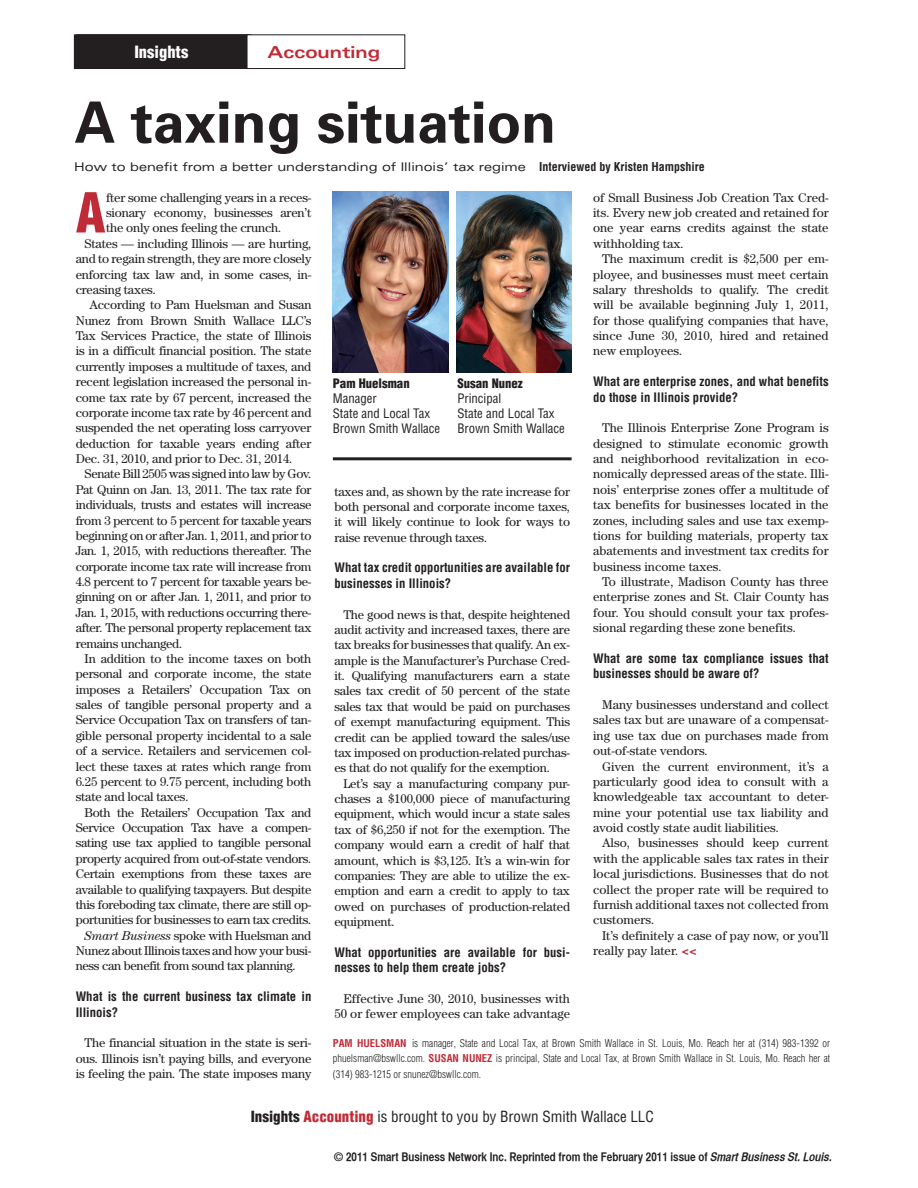
<style>
.page{position:relative;width:918px;height:1188px;background:#fff}
.page>*{position:absolute;margin:0;border:0;box-sizing:border-box;transform-origin:0 0}
.Headline{font:700 57px "Univers";letter-spacing:-.005em;color:#231f20}
.First_Paragraph{font:900 condensed 53.7px "Helvetica";color:#bf2b37}
.t1{font:900 condensed 16.5px "Helvetica";color:#fff}
.Topic{font:700 expanded 16.5px "Univers";color:#bf2b37}
.t2{font:condensed 15px "Helvetica";color:#231f20}
.Content{font:12.75px/15.3px "Century";letter-spacing:-.015em;color:#231f20;text-align:justify}
.Questions{font:700 condensed 12.75px/15.3px "Helvetica";color:#231f20}
.First_Paragraph-2{font:12.75px/15.3px "Century";letter-spacing:-.015em;color:#231f20;text-align:justify}
.Picture_-_Title__Com{font:condensed 12.75px "Helvetica";color:#231f20}
.Picture_-_Name{font:900 condensed 12.75px "Helvetica";color:#231f20}
.t3{font:12px "Helvetica CY Bold";color:#231f20}
.Drophead{font:expanded 12px "Univers";color:#231f20}
.Content-2{font:300 condensed 10.5px/15.3px "Helvetica";color:#231f20;text-align:justify}
.s1{font-family:"Helvetica";font-weight:700;font-stretch:condensed}
.s2{font-style:italic}
.s3{font-weight:700;color:#bf2b37}
.s4{font-weight:900}
.s5{font-weight:900;color:#bf2b37}
</style>
<div class="page">
<div style="left:74px;top:35px;width:174px;height:34px;background:#231f20"></div>
<div style="left:247px;top:35px;width:158px;height:34px;border:1px solid #231f20"></div>
<hr style="left:333px;top:457px;width:239px;height:3px;background:#231f20">
<img style="left:333px;top:192px;width:115px;height:181px">
<img style="left:456px;top:192px;width:116px;height:181px">
<p class="t1" style="left:137px;top:42px;width:56px">Insights</p>
<p class="t1" style="left:134px;top:42px;width:56px">Insights</p>
<p class="Topic" style="left:267px;top:43px;width:114px">Accounting</p>
<p class="Headline" style="left:74px;top:88px;width:483px">A taxing situation</p>
<p class="Drophead" style="left:74px;top:159px;width:632px">How to benefit from a better understanding of Illinois’ tax regime <span class="s1">Interviewed by Kristen Hampshire</span></p>
<p class="First_Paragraph" style="left:76px;top:179px;width:31px">A</p>
<p class="First_Paragraph-2" style="left:106px;top:190px;width:207px">fter some challenging years in a reces&shy;sionary economy, businesses aren’t the only ones feeling the crunch.</p>
<p class="Content" style="left:76px;top:236px;width:237px;text-indent:9px">States — including Illinois — are hurting, and to regain strength, they are more closely enforcing tax law and, in some cases, in&shy;creasing taxes.</p>
<p class="Content" style="left:76px;top:297px;width:237px;text-indent:14px">According to Pam Huelsman and Susan Nunez from Brown Smith Wallace LLC’s Tax Services Practice, the state of Illinois is in a difficult financial position. The state currently imposes a multitude of taxes, and recent legislation increased the personal in&shy;come tax rate by 67 percent, increased the corporate income tax rate by 46 percent and suspended the net operating loss carryover deduction for taxable years ending after Dec. 31, 2010, and prior to Dec. 31, 2014.</p>
<p class="Content" style="left:76px;top:466px;width:237px;text-indent:9px">Senate Bill 2505 was signed into law by Gov.<br>Pat Quinn on Jan. 13, 2011. The tax rate for individuals, trusts and estates will increase from 3 percent to 5 percent for taxable years beginning on or after Jan. 1, 2011, and prior to Jan. 1, 2015, with reductions thereafter. The corporate income tax rate will increase from 4.8 percent to 7 percent for taxable years be&shy;ginning on or after Jan. 1, 2011, and prior to Jan. 1, 2015, with reductions occurring there&shy;after. The personal property replacement tax remains unchanged.</p>
<p class="Content" style="left:76px;top:651px;width:237px;text-indent:9px">In addition to the income taxes on both personal and corporate income, the state imposes a Retailers’ Occupation Tax on sales of tangible personal property and a Service Occupation Tax on transfers of tan&shy;gible personal property incidental to a sale of a service. Retailers and servicemen col&shy;lect these taxes at rates which range from 6.25 percent to 9.75 percent, including both state and local taxes.</p>
<p class="Content" style="left:76px;top:805px;width:237px;text-indent:9px">Both the Retailers’ Occupation Tax and Service Occupation Tax have a compen&shy;sating use tax applied to tangible personal property acquired from out-of-state vendors.<br>Certain exemptions from these taxes are available to qualifying taxpayers. But despite this foreboding tax climate, there are still op&shy;portunities for businesses to earn tax credits.</p>
<p class="Content" style="left:76px;top:928px;width:237px;text-indent:9px"><span class="s2">Smart Business</span> spoke with Huelsman and Nunez about Illinois taxes and how your busi&shy;ness can benefit from sound tax planning.</p>
<p class="Questions" style="left:76px;top:989px;width:237px">What is the current business tax climate in<br>Illinois?</p>
<p class="Content" style="left:76px;top:1035px;width:237px;text-indent:9px">The financial situation in the state is seri&shy;ous. Illinois isn’t paying bills, and everyone is feeling the pain. The state imposes many</p>
<p class="Content" style="left:593px;top:190px;width:237px">of Small Business Job Creation Tax Cred&shy;its. Every new job created and retained for one year earns credits against the state withholding tax.</p>
<p class="Content" style="left:593px;top:251px;width:237px;text-indent:9px">The maximum credit is $2,500 per em&shy;ployee, and businesses must meet certain salary thresholds to qualify. The credit will be available beginning July 1, 2011, for those qualifying companies that have, since June 30, 2010, hired and retained new employees.</p>
<p class="Questions" style="left:593px;top:374px;width:237px">What are enterprise zones, and what benefits do those in Illinois provide?</p>
<p class="Content" style="left:593px;top:420px;width:237px;text-indent:9px">The Illinois Enterprise Zone Program is designed to stimulate economic growth and neighborhood revitalization in eco&shy;nomically depressed areas of the state. Illi&shy;nois’ enterprise zones offer a multitude of tax benefits for businesses located in the zones, including sales and use tax exemp&shy;tions for building materials, property tax abatements and investment tax credits for business income taxes.</p>
<p class="Content" style="left:593px;top:574px;width:237px;text-indent:9px">To illustrate, Madison County has three enterprise zones and St. Clair County has four. You should consult your tax profes&shy;sional regarding these zone benefits.</p>
<p class="Questions" style="left:593px;top:651px;width:237px">What are some tax compliance issues that businesses should be aware of?</p>
<p class="Content" style="left:593px;top:697px;width:237px;text-indent:9px">Many businesses understand and collect sales tax but are unaware of a compensat&shy;ing use tax due on purchases made from out-of-state vendors.</p>
<p class="Content" style="left:593px;top:758px;width:237px;text-indent:9px">Given the current environment, it’s a particularly good idea to consult with a knowledgeable tax accountant to deter&shy;mine your potential use tax liability and avoid costly state audit liabilities.</p>
<p class="Content" style="left:593px;top:835px;width:237px;text-indent:9px">Also, businesses should keep current with the applicable sales tax rates in their local jurisdictions. Businesses that do not collect the proper rate will be required to furnish additional taxes not collected from customers.</p>
<p class="Content" style="left:593px;top:928px;width:237px;text-indent:9px">It’s definitely a case of pay now, or you’ll really pay later. <span class="s3">&lt;&lt;</span></p>
<p class="Picture_-_Name" style="left:333px;top:375px;width:78px">Pam Huelsman</p>
<p class="Picture_-_Name" style="left:457px;top:375px;width:67px">Susan Nunez</p>
<p class="Picture_-_Title__Com" style="left:333px;top:390px;width:45px">Manager</p>
<p class="Picture_-_Title__Com" style="left:457px;top:390px;width:45px">Principal</p>
<p class="Picture_-_Title__Com" style="left:333px;top:406px;width:99px">State and Local Tax</p>
<p class="Picture_-_Title__Com" style="left:457px;top:406px;width:99px">State and Local Tax</p>
<p class="Picture_-_Title__Com" style="left:333px;top:421px;width:109px">Brown Smith Wallace</p>
<p class="Picture_-_Title__Com" style="left:457px;top:421px;width:109px">Brown Smith Wallace</p>
<p class="Content" style="left:334px;top:483px;width:237px">taxes and, as shown by the rate increase for both personal and corporate income taxes, it will likely continue to look for ways to raise revenue through taxes.</p>
<p class="Questions" style="left:334px;top:560px;width:237px">What tax credit opportunities are available for businesses in Illinois?</p>
<p class="Content" style="left:334px;top:606px;width:237px;text-indent:9px">The good news is that, despite heightened audit activity and increased taxes, there are tax breaks for businesses that qualify. An ex&shy;ample is the Manufacturer’s Purchase Cred&shy;it. Qualifying manufacturers earn a state sales tax credit of 50 percent of the state sales tax that would be paid on purchases of exempt manufacturing equipment. This credit can be applied toward the sales/use tax imposed on production-related purchas&shy;es that do not qualify for the exemption.</p>
<p class="Content" style="left:334px;top:775px;width:237px;text-indent:9px">Let’s say a manufacturing company pur&shy;chases a $100,000 piece of manufacturing equipment, which would incur a state sales tax of $6,250 if not for the exemption. The company would earn a credit of half that amount, which is $3,125. It’s a win-win for companies: They are able to utilize the ex&shy;emption and earn a credit to apply to tax owed on purchases of production-related equipment.</p>
<p class="Questions" style="left:334px;top:944px;width:237px">What opportunities are available for busi&shy;nesses to help them create jobs?</p>
<p class="Content" style="left:334px;top:991px;width:237px;text-align:right">Effective June 30, 2010, businesses with<br>50 or fewer employees can take advantage</p>
<p class="Content-2" style="left:333px;top:1035px;width:499px"><span class="s3">PAM HUELSMAN</span> is manager, State and Local Tax, at Brown Smith Wallace in St. Louis, Mo. Reach her at (314) 983-1392 or phuelsman@bswllc.com. <span class="s3">SUSAN NUNEZ</span> is principal, State and Local Tax, at Brown Smith Wallace in St. Louis, Mo. Reach her at (314) 983-1215 or snunez@bswllc.com.</p>
<p class="t2" style="left:251px;top:1107px;width:405px"><span class="s4">Insights</span> <span class="s5">Accounting</span> is brought to you by Brown Smith Wallace LLC</p>
<p class="t3" style="left:334px;top:1150px;width:500px">© 2011 Smart Business Network Inc. Reprinted from the February 2011 issue of <span class="s2">Smart Business St. Louis.</span></p>
</div>
